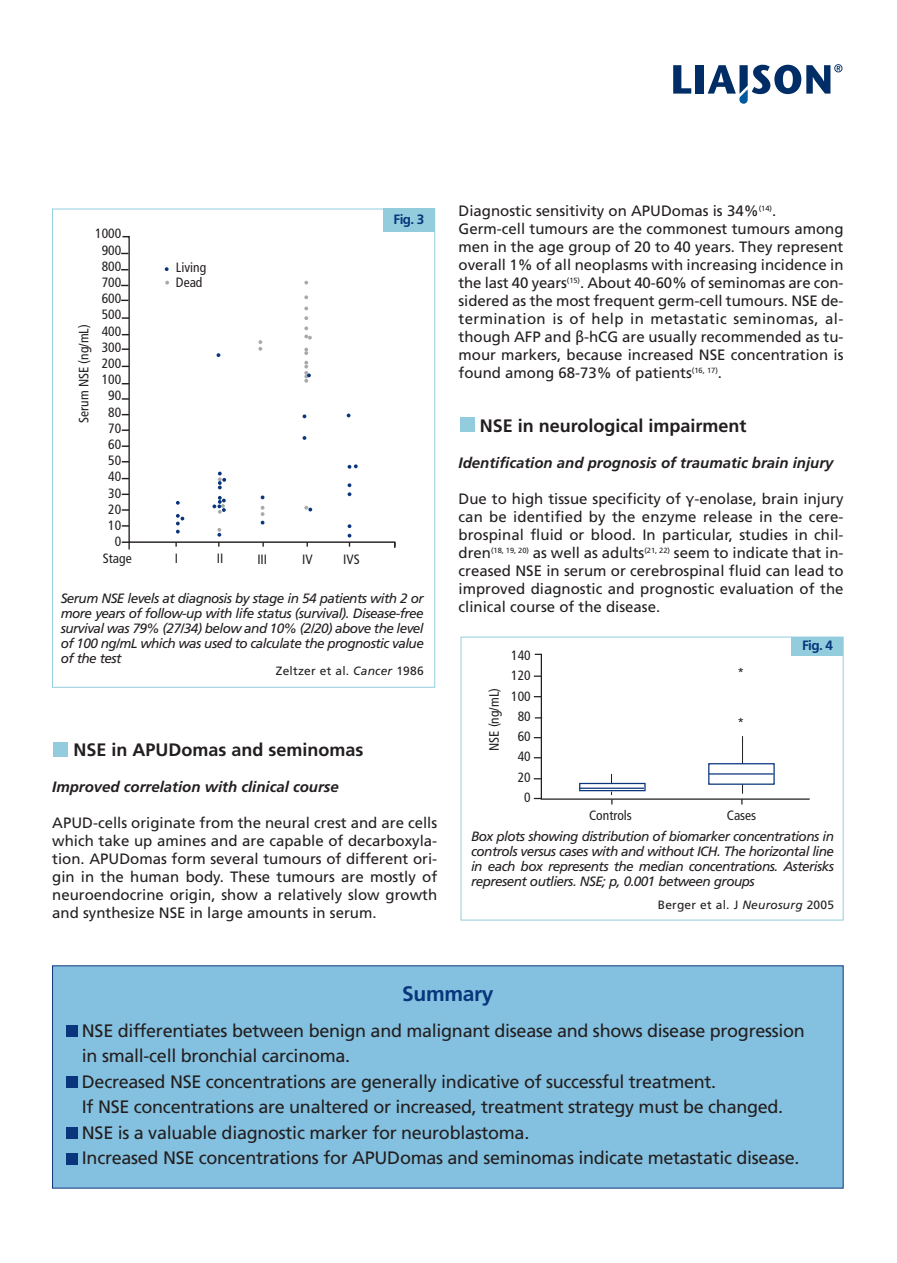
<style>
.page{position:relative;width:897px;height:1263px;background:#fff}
.page>*{position:absolute;margin:0;border:0;box-sizing:border-box;transform-origin:0 0}
.t1{font:700 21px "Frutiger";letter-spacing:-.015em;color:#08357c}
.t2{font:18px/25.5px "Frutiger";letter-spacing:-.015em;color:#231f20}
.t3{font:700 18px "Frutiger";color:#231f20}
.t4{font:15px/18px "Frutiger";color:#231f20;text-align:justify}
.t5{font:italic 700 15px "Frutiger";color:#231f20}
.t6{font:italic 13.5px/15px "Frutiger";letter-spacing:-.04em;color:#231f20;text-align:justify}
.t7{font:condensed 13.5px/16.2px "Frutiger";color:#231f20;text-align:right}
.t8{font:700 13.5px "Frutiger";letter-spacing:-.045em;color:#08357c}
.t9{font:12px "Frutiger";letter-spacing:.015em;color:#231f20}
.s1{font-style:italic}
.s2{font-family:"Lucida Grande"}
</style>
<div class="page">
<div style="left:54px;top:742px;width:14px;height:14px;background:#93cddd"></div>
<div style="left:460px;top:418px;width:14px;height:14px;background:#93cddd"></div>
<svg style="left:673px;top:65px;width:18px;height:29px"></svg>
<div style="left:695px;top:65px;width:9px;height:29px;background:#002d66"></div>
<svg style="left:707px;top:64px;width:135px;height:40px"></svg>
<div style="left:53px;top:966px;width:789px;height:221px;background:#84c1e0"></div>
<div style="left:66px;top:1153px;width:12px;height:11px;background:#08357c"></div>
<div style="left:66px;top:1127px;width:12px;height:11px;background:#08357c"></div>
<div style="left:66px;top:1076px;width:12px;height:11px;background:#08357c"></div>
<div style="left:66px;top:1025px;width:12px;height:11px;background:#08357c"></div>
<svg style="left:121px;top:236px;width:275px;height:312px"></svg>
<svg style="left:121px;top:541px;width:9px;height:9px"></svg>
<svg style="left:122px;top:493px;width:7px;height:2px"></svg>
<svg style="left:122px;top:429px;width:7px;height:2px"></svg>
<svg style="left:122px;top:445px;width:7px;height:2px"></svg>
<svg style="left:122px;top:348px;width:7px;height:2px"></svg>
<svg style="left:122px;top:317px;width:7px;height:2px"></svg>
<svg style="left:165px;top:281px;width:4px;height:3px"></svg>
<svg style="left:258px;top:340px;width:4px;height:11px"></svg>
<svg style="left:304px;top:348px;width:4px;height:7px"></svg>
<svg style="left:304px;top:316px;width:4px;height:4px"></svg>
<svg style="left:304px;top:306px;width:4px;height:4px"></svg>
<svg style="left:304px;top:295px;width:4px;height:4px"></svg>
<svg style="left:304px;top:281px;width:4px;height:3px"></svg>
<svg style="left:304px;top:326px;width:8px;height:13px"></svg>
<svg style="left:165px;top:267px;width:3px;height:4px"></svg>
<svg style="left:216px;top:353px;width:4px;height:4px"></svg>
<svg style="left:304px;top:361px;width:7px;height:22px"></svg>
<svg style="left:346px;top:413px;width:4px;height:4px"></svg>
<svg style="left:302px;top:414px;width:4px;height:4px"></svg>
<svg style="left:302px;top:436px;width:4px;height:4px"></svg>
<svg style="left:304px;top:506px;width:8px;height:5px"></svg>
<svg style="left:347px;top:534px;width:4px;height:12px"></svg>
<svg style="left:347px;top:524px;width:4px;height:4px"></svg>
<svg style="left:347px;top:483px;width:4px;height:13px"></svg>
<svg style="left:347px;top:464px;width:10px;height:5px"></svg>
<svg style="left:261px;top:495px;width:3px;height:4px"></svg>
<svg style="left:261px;top:506px;width:3px;height:18px"></svg>
<svg style="left:217px;top:528px;width:4px;height:8px"></svg>
<svg style="left:212px;top:496px;width:14px;height:18px"></svg>
<svg style="left:218px;top:471px;width:8px;height:18px"></svg>
<svg style="left:176px;top:501px;width:4px;height:4px"></svg>
<svg style="left:176px;top:514px;width:8px;height:19px"></svg>
<div style="left:383px;top:208px;width:51px;height:24px;background:#93cddd"></div>
<svg style="left:533px;top:653px;width:276px;height:151px"></svg>
<div style="left:579px;top:783px;width:66px;height:8px;border:1px solid #08357c"></div>
<div style="left:708px;top:763px;width:66px;height:21px;border:1px solid #08357c"></div>
<hr style="left:579px;top:787px;width:65px;height:2px;background:#08357c">
<hr style="left:709px;top:773px;width:64px;height:1px;background:#08357c">
<div style="left:460px;top:636px;width:383px;height:284px;border:1px solid #93cddd"></div>
<div style="left:791px;top:637px;width:52px;height:18px;background:#93cddd"></div>
<p class="t7" style="left:95px;top:227px;width:27px">1000<br>900<br>800<br>700<br>600<br>500<br>400<br>300<br>200<br>100<br>90<br>80<br>70<br>60<br>50<br>40<br>30<br>20<br>10<br>0</p>
<p class="t7" style="left:77px;top:423px;width:100px;rotate:-90deg">Serum NSE (ng/mL)</p>
<p class="t7" style="left:103px;top:551px;width:30px">Stage</p>
<p class="t7" style="left:176px;top:261px;width:32px;line-height:14.9px;text-align:left">Living<br>Dead</p>
<p class="t8" style="left:393px;top:213px;width:32px">Fig. 3</p>
<p class="t7" style="left:217px;top:552px;width:8px">II</p>
<p class="t7" style="left:257px;top:552px;width:11px">III</p>
<p class="t7" style="left:302px;top:552px;width:12px">IV</p>
<p class="t7" style="left:343px;top:552px;width:18px">IVS</p>
<p class="t6" style="left:61px;top:591px;width:364px">Serum NSE levels at diagnosis by stage in 54 patients with 2 or more years of follow-up with life status (survival). Disease-free survival was 79% (27/34) below and 10% (2/20) above the level of 100 ng/mL which was used to calculate the prognostic value of the test</p>
<p class="t9" style="left:276px;top:666px;width:149px">Zeltzer et al. <span class="s1">Cancer</span> 1986</p>
<p class="t3" style="left:73px;top:742px;width:291px">NSE in APUDomas and seminomas</p>
<p class="t5" style="left:52px;top:781px;width:288px">Improved correlation with clinical course</p>
<p class="t4" style="left:52px;top:815px;width:386px">APUD-cells originate from the neural crest and are cells which take up amines and are capable of decarboxyla&shy;tion. APUDomas form several tumours of different ori&shy;gin in the human body. These tumours are mostly of neuroendocrine origin, show a relatively slow growth and synthesize NSE in large amounts in serum.</p>
<p class="t4" style="left:458px;top:203px;width:386px;text-align:left">Diagnostic sensitivity on APUDomas is 34%<sup>(14)</sup>.<br>Germ-cell tumours are the commonest tumours among men in the age group of 20 to 40 years. They represent overall 1% of all neoplasms with increasing incidence in the last 40 years<sup>(15)</sup>. About 40-60% of seminomas are con&shy;sidered as the most frequent germ-cell tumours. NSE de&shy;termination is of help in metastatic seminomas, al&shy;though AFP and <span class="s2">β</span>-hCG are usually recommended as tu&shy;mour markers, because increased NSE concentration is found among 68-73% of patients<sup>(16,</sup> <sup>17)</sup>.</p>
<p class="t3" style="left:479px;top:418px;width:268px">NSE in neurological impairment</p>
<p class="t5" style="left:458px;top:457px;width:376px">Identification and prognosis of traumatic brain injury</p>
<p class="t4" style="left:458px;top:491px;width:386px">Due to high tissue specificity of <span class="s2">γ</span>-enolase, brain injury can be identified by the enzyme release in the cere&shy;brospinal fluid or blood. In particular, studies in chil&shy;dren<sup>(18,</sup> <sup>19,</sup> <sup>20)</sup> as well as adults<sup>(21,</sup> <sup>22)</sup> seem to indicate that in&shy;creased NSE in serum or cerebrospinal fluid can lead to improved diagnostic and prognostic evaluation of the clinical course of the disease.</p>
<p class="t7" style="left:487px;top:751px;width:64px;rotate:-90deg">NSE (ng/mL)</p>
<p class="t7" style="left:511px;top:646px;width:21px;line-height:20.2px">140<br>120<br>100<br>80<br>60<br>40<br>20<br>0</p>
<p class="t7" style="left:737px;top:666px;width:8px">*</p>
<p class="t7" style="left:737px;top:716px;width:8px">*</p>
<p class="t7" style="left:589px;top:808px;width:44px">Controls</p>
<p class="t7" style="left:726px;top:808px;width:31px">Cases</p>
<p class="t8" style="left:802px;top:640px;width:32px">Fig. 4</p>
<p class="t6" style="left:471px;top:830px;width:364px">Box plots showing distribution of biomarker concentrations in controls versus cases with and without ICH. The horizontal line in each box represents the median concentrations. Asterisks represent outliers. NSE; p, 0.001 between groups</p>
<p class="t9" style="left:657px;top:900px;width:178px">Berger et al. J <span class="s1">Neurosurg</span> 2005</p>
<h1 class="t1" style="left:402px;top:985px;width:93px">Summary</h1>
<p class="t2" style="left:82px;top:1019px;width:724px">NSE differentiates between benign and malignant disease and shows disease progression in small-cell bronchial carcinoma.<br>Decreased NSE concentrations are generally indicative of successful treatment.<br>If NSE concentrations are unaltered or increased, treatment strategy must be changed.<br>NSE is a valuable diagnostic marker for neuroblastoma.<br>Increased NSE concentrations for APUDomas and seminomas indicate metastatic disease.</p>
</div>
